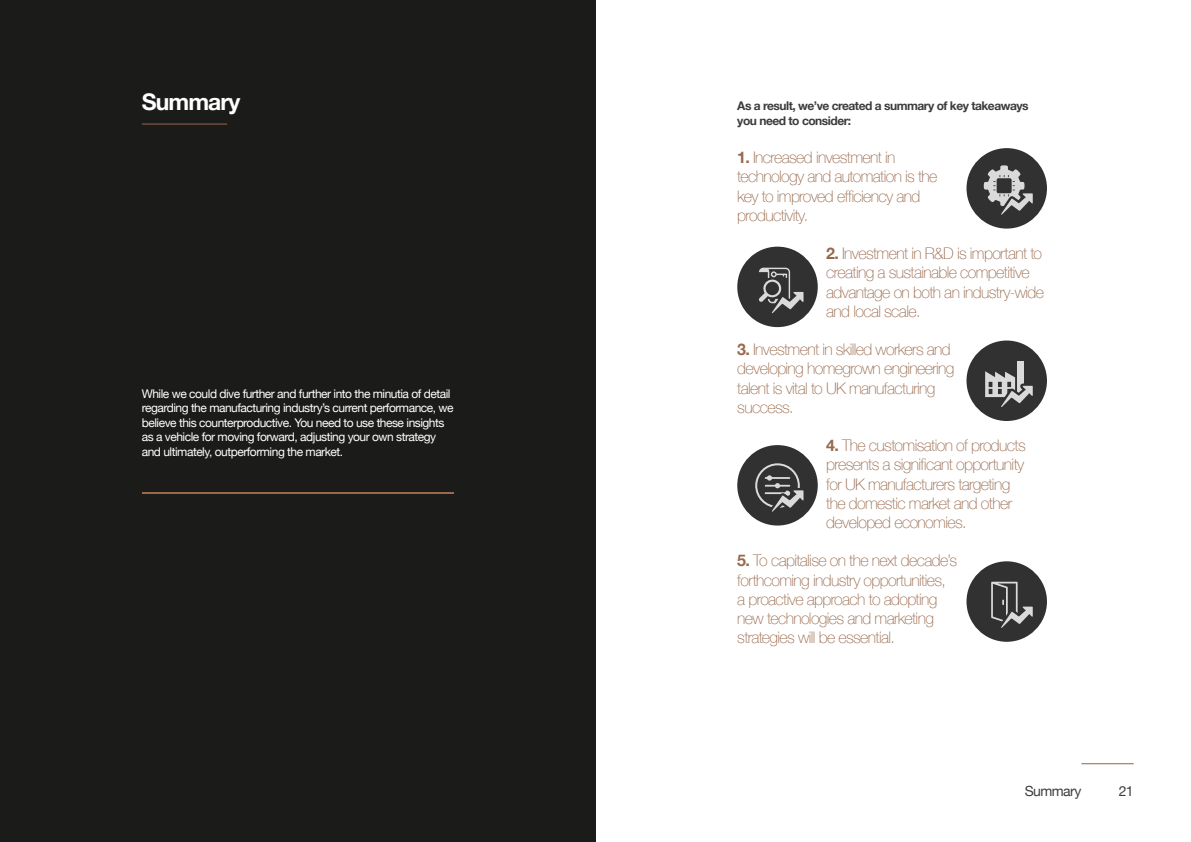
<style>
.page{position:relative;width:1191px;height:842px;background:#fff}
.page>*{position:absolute;margin:0;border:0;box-sizing:border-box;transform-origin:0 0}
.t1{font:700 23px "Helvetica Neue";letter-spacing:-.04em;color:#fff}
.t2{font:100 16px/19.2px "Helvetica Neue";letter-spacing:-.04em;color:#98694b}
.t3{font:14px "Helvetica Neue";letter-spacing:-.04em;color:#3c3c3c}
.t4{font:12px/14.4px "Helvetica Neue";letter-spacing:-.04em;color:#fff}
.t5{font:700 12px/14.4px "Helvetica Neue";letter-spacing:-.04em;color:#3c3c3c}
.s1{font-weight:700}
</style>
<div class="page">
<hr style="left:1081px;top:763px;width:52px;height:1px;background:#976647">
<div style="left:0;top:0;width:595px;height:842px;background:#1b1b1a"></div>
<hr style="left:142px;top:124px;width:85px;height:1px;background:#976647">
<hr style="left:142px;top:492px;width:312px;height:2px;background:#98694b">
<div style="left:966px;top:148px;width:81px;height:81px;background:#323132;border-radius:50%"></div>
<svg style="left:983px;top:165px;width:50px;height:50px"></svg>
<div style="left:737px;top:247px;width:80px;height:80px;background:#323132;border-radius:50%"></div>
<svg style="left:759px;top:268px;width:45px;height:46px"></svg>
<div style="left:966px;top:340px;width:81px;height:81px;background:#323132;border-radius:50%"></div>
<div style="left:1017px;top:362px;width:7px;height:35px;background:#dadada"></div>
<svg style="left:985px;top:371px;width:48px;height:36px"></svg>
<div style="left:737px;top:445px;width:80px;height:80px;background:#323132;border-radius:50%"></div>
<svg style="left:755px;top:463px;width:51px;height:51px"></svg>
<div style="left:966px;top:561px;width:81px;height:81px;background:#323132;border-radius:50%"></div>
<svg style="left:991px;top:582px;width:42px;height:46px"></svg>
<h1 class="t1" style="left:142px;top:81px;width:100px">Summary</h1>
<p class="t5" style="left:737px;top:98px;width:293px">As a result, we’ve created a summary of key takeaways you need to consider:</p>
<p class="t2" style="left:737px;top:147px;width:202px"><span class="s1">1.</span> Increased investment in technology and automation is the key to improved efficiency and productivity.</p>
<p class="t2" style="left:826px;top:243px;width:219px"><span class="s1">2.</span> Investment in R&amp;D is important to creating a sustainable competitive advantage on both an industry-wide and local scale.</p>
<p class="t2" style="left:737px;top:339px;width:219px"><span class="s1">3.</span> Investment in skilled workers and developing homegrown engineering talent is vital to UK manufacturing success.</p>
<p class="t2" style="left:826px;top:435px;width:201px"><span class="s1">4.</span> The customisation of products presents a significant opportunity for UK manufacturers targeting the domestic market and other developed economies.</p>
<p class="t2" style="left:737px;top:550px;width:221px"><span class="s1">5.</span> To capitalise on the next decade’s forthcoming industry opportunities, a proactive approach to adopting new technologies and marketing strategies will be essential.</p>
<p class="t4" style="left:142px;top:386px;width:313px">While we could dive further and further into the minutia of detail regarding the manufacturing industry’s current performance, we believe this counterproductive. You need to use these insights as a vehicle for moving forward, adjusting your own strategy and ultimately, outperforming the market.</p>
<p class="t3" style="left:1024px;top:779px;width:58px">Summary</p>
<p class="t3" style="left:1118px;top:779px;width:17px">21</p>
</div>
